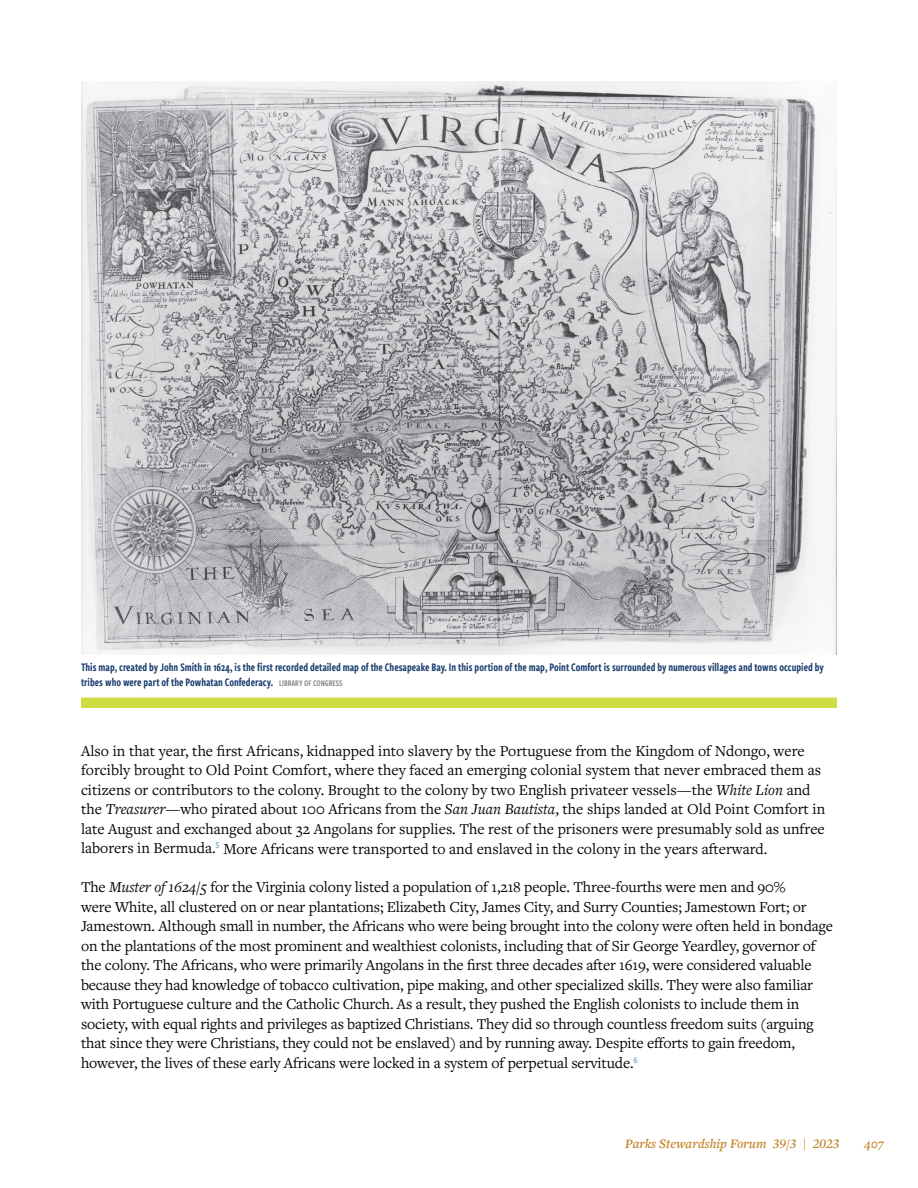
<style>
.page{position:relative;width:918px;height:1188px;background:#fff}
.page>*{position:absolute;margin:0;border:0;box-sizing:border-box;transform-origin:0 0}
.t1{font:15.75px/19.5px "Freight Text Pro";letter-spacing:-.01em;color:#040503}
.t2{font:italic 600 13.5px "Freight Text Pro";color:#c4842a}
.t3{font:12px/15px "Freight Sans Cmp Pro Semi";color:#183c6e}
.s1{font-size:9px;color:#898b8e}
.s2{font-style:italic}
</style>
<div class="page">
<img style="left:81px;top:81px;width:756px;height:573px">
<div style="left:81px;top:698px;width:756px;height:10px;background:#cedd44"></div>
<p class="t3" style="left:81px;top:659px;width:744px">This map, created by John Smith in 1624, is the first recorded detailed map of the Chesapeake Bay. In this portion of the map, Point Comfort is surrounded by numerous villages and towns occupied by tribes who were part of the Powhatan Confederacy. <span class="s1">LIBRARY OF CONGRESS</span></p>
<p class="t1" style="left:81px;top:741px;width:746px">Also in that year, the first Africans, kidnapped into slavery by the Portuguese from the Kingdom of Ndongo, were forcibly brought to Old Point Comfort, where they faced an emerging colonial system that never embraced them as citizens or contributors to the colony. Brought to the colony by two English privateer vessels—the <span class="s2">White Lion</span> and the <span class="s2">Treasurer</span>—who pirated about 100 Africans from the <span class="s2">San Juan Bautista</span>, the ships landed at Old Point Comfort in late August and exchanged about 32 Angolans for supplies. The rest of the prisoners were presumably sold as unfree laborers in Bermuda.<sup>5</sup> More Africans were transported to and enslaved in the colony in the years afterward.</p>
<p class="t1" style="left:81px;top:877px;width:753px">The <span class="s2">Muster of 1624/5</span> for the Virginia colony listed a population of 1,218 people. Three-fourths were men and 90%<br>were White, all clustered on or near plantations; Elizabeth City, James City, and Surry Counties; Jamestown Fort; or Jamestown. Although small in number, the Africans who were being brought into the colony were often held in bondage on the plantations of the most prominent and wealthiest colonists, including that of Sir George Yeardley, governor of the colony. The Africans, who were primarily Angolans in the first three decades after 1619, were considered valuable because they had knowledge of tobacco cultivation, pipe making, and other specialized skills. They were also familiar with Portuguese culture and the Catholic Church. As a result, they pushed the English colonists to include them in society, with equal rights and privileges as baptized Christians. They did so through countless freedom suits (arguing that since they were Christians, they could not be enslaved) and by running away. Despite efforts to gain freedom, however, the lives of these early Africans were locked in a system of perpetual servitude.<sup>6</sup></p>
<p class="t2" style="left:625px;top:1134px;width:216px">Parks Stewardship Forum 39/3 | 2023</p>
<p class="t2" style="left:864px;top:1134px;width:21px">407</p>
</div>
